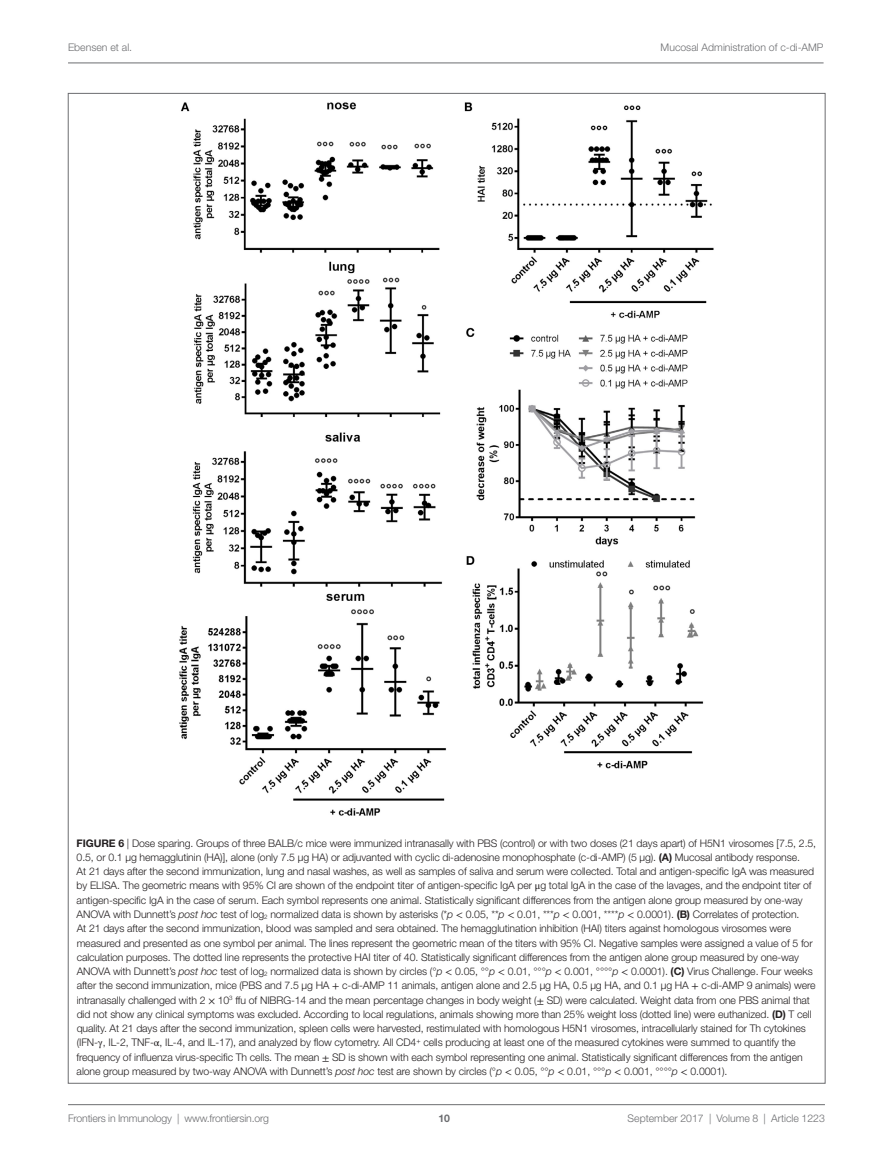
<style>
.page{position:relative;width:893px;height:1170px;background:#fff}
.page>*{position:absolute;margin:0;border:0;box-sizing:border-box;transform-origin:0 0}
.t1{font:300 10.5px/14.2px "Helvetica Neue LT Std";letter-spacing:-.01em;color:#231f20}
.t2{font:300 10.5px "Helvetica Neue LT Std";color:#6c6d70}
.t3{font:700 10.5px "Helvetica Neue LT Std";color:#6c6d70}
.s1{font-weight:700}
.s2{font-family:"STIX General";font-weight:400}
.s3{font-style:italic}
</style>
<div class="page">
<img style="left:179px;top:102px;width:535px;height:714px">
<hr style="left:68px;top:63px;width:756px;height:1px;background:#6c6d70">
<hr style="left:68px;top:1104px;width:757px;height:1px;background:#6c6d70">
<p class="t2" style="left:68px;top:41px;width:66px">Ebensen et al.</p>
<p class="t2" style="left:661px;top:41px;width:164px">Mucosal Administration of c-di-AMP</p>
<p class="t1" style="left:77px;top:835px;width:741px"><span class="s1">FIG URE 6</span> | Dose sparing. Groups of three BALB/c mice were immunized intranasally with PBS (control) or with two doses (21 days apart) of H5N1 virosomes [7.5, 2.5, 0.5, or 0.1 µg hemagglutinin (HA)], alone (only 7.5 µg HA) or adjuvanted with cyclic di-adenosine monophosphate (c-di-AMP) (5 µg). <span class="s1">(A)</span> Mucosal antibody response.<br>At 21 days after the second immunization, lung and nasal washes, as well as samples of saliva and serum were collected. Total and antigen-specific IgA was measured by ELISA. The geometric means with 95% CI are shown of the endpoint titer of antigen-specific IgA per <span class="s2">μ</span>g total IgA in the case of the lavages, and the endpoint titer of antigen-specific IgA in the case of serum. Each symbol represents one animal. Statistically significant differences from the antigen alone group measured by one-way ANOVA with Dunnett’s <span class="s3">post hoc</span> test of log<sub>2</sub> normalized data is shown by asterisks (*<span class="s3">p</span> <span class="s2">&lt;</span> 0.05, **<span class="s3">p</span> <span class="s2">&lt;</span> 0.01, ***<span class="s3">p</span> <span class="s2">&lt;</span> 0.001, ****<span class="s3">p</span> <span class="s2">&lt;</span> 0.0001). <span class="s1">(B)</span> Correlates of protection.<br>At 21 days after the second immunization, blood was sampled and sera obtained. The hemagglutination inhibition (HAI) titers against homologous virosomes were measured and presented as one symbol per animal. The lines represent the geometric mean of the titers with 95% CI. Negative samples were assigned a value of 5 for calculation purposes. The dotted line represents the protective HAI titer of 40. Statistically significant differences from the antigen alone group measured by one-way ANOVA with Dunnett’s <span class="s3">post hoc</span> test of log<sub>2</sub> normalized data is shown by circles (°<span class="s3">p</span> <span class="s2">&lt;</span> 0.05, °°<span class="s3">p</span> <span class="s2">&lt;</span> 0.01, °°°<span class="s3">p</span> <span class="s2">&lt;</span> 0.001, °°°°<span class="s3">p</span> <span class="s2">&lt;</span> 0.0001). <span class="s1">(C)</span> Virus Challenge. Four weeks after the second immunization, mice (PBS and 7.5 µg HA <span class="s2">+</span> c-di-AMP 11 animals, antigen alone and 2.5 µg HA, 0.5 µg HA, and 0.1 µg HA <span class="s2">+</span> c-di-AMP 9 animals) were intranasally challenged with 2 <span class="s2">×</span> 10<sup>3</sup> ffu of NIBRG-14 and the mean percentage changes in body weight (<span class="s2">±</span> SD) were calculated. Weight data from one PBS animal that did not show any clinical symptoms was excluded. According to local regulations, animals showing more than 25% weight loss (dotted line) were euthanized. <span class="s1">(D)</span> T cell quality. At 21 days after the second immunization, spleen cells were harvested, restimulated with homologous H5N1 virosomes, intracellularly stained for Th cytokines (IFN-<span class="s2">γ</span>, IL-2, TNF-<span class="s2">α</span>, IL-4, and IL-17), and analyzed by flow cytometry. All CD4<sup>+</sup> cells producing at least one of the measured cytokines were summed to quantify the frequency of influenza virus-specific Th cells. The mean <span class="s2">±</span> SD is shown with each symbol representing one animal. Statistically significant differences from the antigen alone group measured by two-way ANOVA with Dunnett’s <span class="s3">post hoc</span> test are shown by circles (°<span class="s3">p</span> <span class="s2">&lt;</span> 0.05, °°<span class="s3">p</span> <span class="s2">&lt;</span> 0.01, °°°<span class="s3">p</span> <span class="s2">&lt;</span> 0.001, °°°°<span class="s3">p</span> <span class="s2">&lt;</span> 0.0001).</p>
<p class="t3" style="left:439px;top:1111px;width:13px">10</p>
<p class="t2" style="left:68px;top:1111px;width:203px">Frontiers in Immunology | www.frontiersin.org</p>
<p class="t2" style="left:628px;top:1111px;width:199px">September 2017 | Volume 8 | Article 1223</p>
</div>
